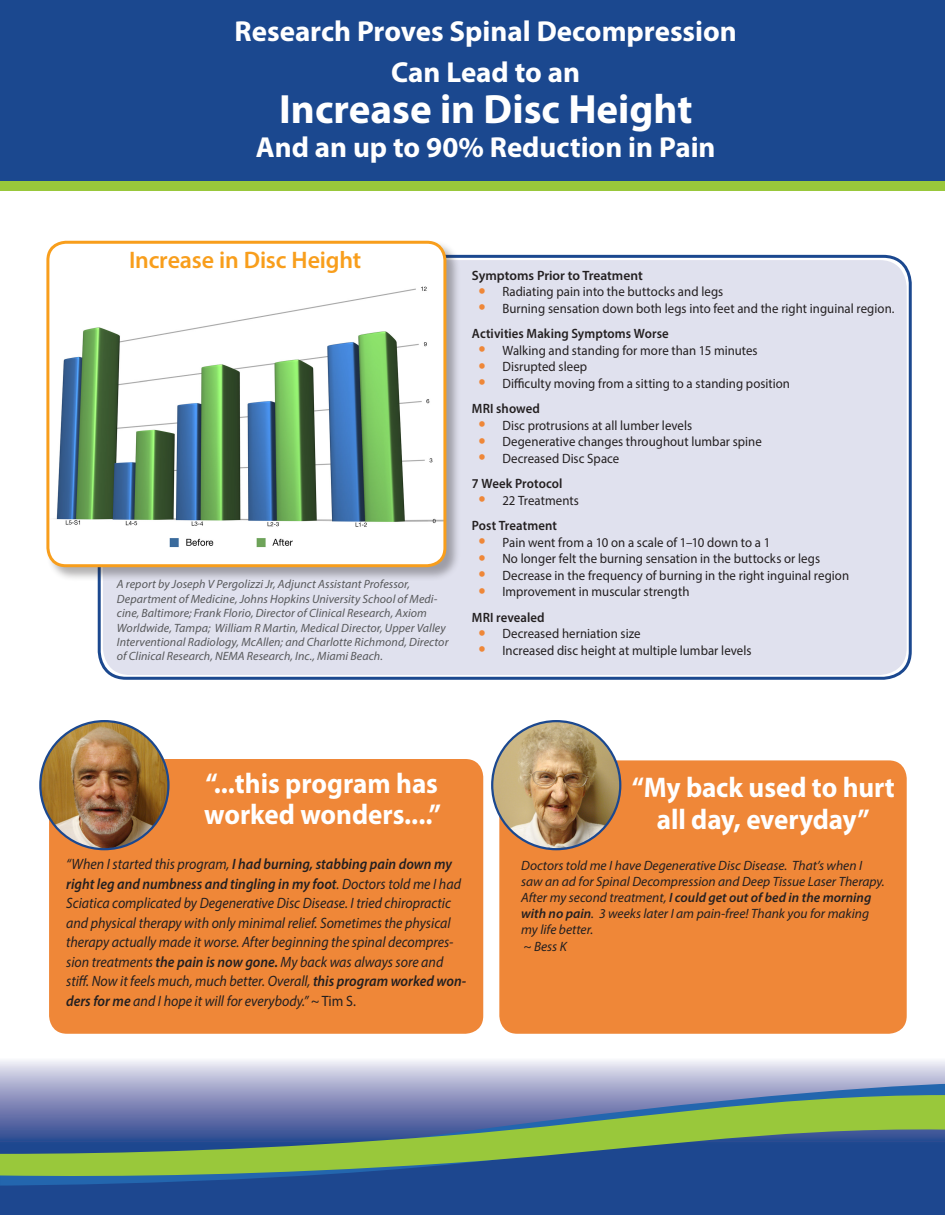
<style>
.page{position:relative;width:945px;height:1215px;background:#fff}
.page>*{position:absolute;margin:0;border:0;box-sizing:border-box;transform-origin:0 0}
.t1{font:700 41.1px "Myriad Pro";color:#fff}
.t2{font:700 28.95px "Myriad Pro";color:#fff}
.t3{font:700 28.5px/31.5px "Myriad Pro";color:#fff;text-align:center;scale:.95 1}
.Heading{font:600 24px "Myriad Pro";letter-spacing:-.005em;color:#f89e1c}
.t4{font:italic 15px/19.5px "Myriad Pro";color:#231f20;scale:.93 1}
.t5{font:13.5px "Myriad Pro";letter-spacing:.005em;color:#231f20;scale:.95 1}
.t6{font:italic 13.5px/16.2px "Myriad Pro";color:#231f20}
.t7{font:600 13.5px "Myriad Pro";letter-spacing:.005em;color:#231f20;scale:.95 1}
.t8{font:600 13.5px "Myriad Pro";letter-spacing:.005em;color:#231f20}
.t9{font:italic 12px/14.4px "Myriad Pro";letter-spacing:.005em;color:#57585a}
.s1{font-size:27px;color:#ef8738}
.s2{font-weight:600}
.s3{font-style:normal}
</style>
<div class="page">
<div style="left:0;top:119px;width:945px;height:72px;background:#99c83b"></div>
<div style="left:0;top:0;width:945px;height:181px;background:#1b488f"></div>
<svg style="left:0;top:1060px;width:945px;height:155px;background:#6d84b4"></svg>
<svg style="left:0;top:1177px;width:557px;height:9px;background:#1e5098"></svg>
<svg style="left:377px;top:1084px;width:568px;height:11px;background:#8e9bc5"></svg>
<svg style="left:0;top:1095px;width:945px;height:82px;background:#61847d"></svg>
<div style="left:499px;top:760px;width:408px;height:274px;background:#ef8738;border-radius:18px"></div>
<div style="left:49px;top:759px;width:434px;height:275px;background:#ef8738;border-radius:18px"></div>
<img style="left:492px;top:721px;width:128px;height:128px;border-radius:64px">
<div style="left:103px;top:260px;width:804px;height:415px;background:#e0e1ee;border-radius:27px"></div>
<img style="left:40px;top:721px;width:128px;height:128px;border-radius:64px">
<div style="left:45px;top:240px;width:416px;height:341px;background:#231f20;opacity:.35"></div>
<img style="left:48px;top:242px;width:397px;height:324px">
<div style="left:46px;top:241px;width:400px;height:326px;border:3px solid #f89e1c;border-radius:18px"></div>
<div style="left:129px;top:250px;width:241px;height:25px;background:#fff"></div>
<p class="t2" style="left:235px;top:12px;width:504px">Research Proves Spinal Decompression</p>
<p class="t2" style="left:391px;top:53px;width:190px">Can Lead to an</p>
<p class="t1" style="left:279px;top:82px;width:415px">Increase in Disc Height</p>
<p class="t2" style="left:256px;top:129px;width:461px">And an up to 90% Reduction in Pain</p>
<p class="Heading" style="left:129px;top:244px;width:234px">Increase in Disc Height</p>
<p class="t9" style="left:117px;top:577px;width:333px">A report by Joseph V Pergolizzi Jr, Adjunct Assistant Professor, Department of Medicine, Johns Hopkins University School of Medi&shy;cine, Baltimore; Frank Florio, Director of Clinical Research, Axiom Worldwide, Tampa; William R Martin, Medical Director, Upper Valley Interventional Radiology, McAllen; and Charlotte Richmond, Director of Clinical Research, NEMA Research, Inc., Miami Beach.</p>
<p class="t8" style="left:472px;top:267px;width:172px">Symptoms Prior to Treatment</p>
<p class="t5" style="left:479px;top:284px;width:259px"><span class="s1">•</span> Radiating pain into the buttocks and legs</p>
<p class="t5" style="left:479px;top:300px;width:439px"><span class="s1">•</span> Burning sensation down both legs into feet and the right inguinal region.</p>
<p class="t7" style="left:472px;top:325px;width:209px">Activities Making Symptoms Worse</p>
<p class="t5" style="left:479px;top:342px;width:295px"><span class="s1">•</span> Walking and standing for more than 15 minutes</p>
<p class="t5" style="left:479px;top:359px;width:116px"><span class="s1">•</span> Disrupted sleep</p>
<p class="t5" style="left:479px;top:375px;width:329px"><span class="s1">•</span> Difficulty moving from a sitting to a standing position</p>
<p class="t7" style="left:472px;top:400px;width:73px">MRI showed</p>
<p class="t5" style="left:479px;top:417px;width:226px"><span class="s1">•</span> Disc protrusions at all lumber levels</p>
<p class="t5" style="left:479px;top:434px;width:300px"><span class="s1">•</span> Degenerative changes throughout lumbar spine</p>
<p class="t5" style="left:479px;top:450px;width:150px"><span class="s1">•</span> Decreased Disc Space</p>
<p class="t7" style="left:472px;top:475px;width:97px">7 Week Protocol</p>
<p class="t5" style="left:479px;top:492px;width:107px"><span class="s1">•</span> 22 Treatments</p>
<p class="t7" style="left:472px;top:517px;width:91px">Post Treatment</p>
<p class="t5" style="left:479px;top:534px;width:309px"><span class="s1">•</span> Pain went from a 10 on a scale of 1–10 down to a 1</p>
<p class="t5" style="left:479px;top:551px;width:361px"><span class="s1">•</span> No longer felt the burning sensation in the buttocks or legs</p>
<p class="t5" style="left:479px;top:567px;width:392px"><span class="s1">•</span> Decrease in the frequency of burning in the right inguinal region</p>
<p class="t5" style="left:479px;top:584px;width:224px"><span class="s1">•</span> Improvement in muscular strength</p>
<p class="t7" style="left:472px;top:609px;width:78px">MRI revealed</p>
<p class="t5" style="left:479px;top:626px;width:172px"><span class="s1">•</span> Decreased herniation size</p>
<p class="t5" style="left:479px;top:642px;width:289px"><span class="s1">•</span> Increased disc height at multiple lumbar levels</p>
<p class="t3" style="left:204px;top:767px;width:251px;text-align:left">“...this program has worked wonders....”</p>
<p class="t3" style="left:632px;top:771px;width:278px">“My back used to hurt all day, everyday”</p>
<p class="t4" style="left:66px;top:854px;width:432px">“When I started this program, <span class="s2">I had burning, stabbing pain down my right leg and numbness and tingling in my foot</span>. Doctors told me I had Sciatica complicated by Degenerative Disc Disease. I tried chiropractic and physical therapy with only minimal relief. Sometimes the physical therapy actually made it worse. After beginning the spinal decompres&shy;sion treatments <span class="s2">the pain is now gone.</span> My back was always sore and stiff. Now it feels much, much better. Overall, <span class="s2">this program worked won&shy;ders for me</span> and I hope it will for everybody.” <span class="s3">~ Tim S.</span></p>
<p class="t6" style="left:521px;top:857px;width:365px">Doctors told me I have Degenerative Disc Disease. That’s when I saw an ad for Spinal Decompression and Deep Tissue Laser Therapy.<br>After my second treatment, <span class="s2">I could get out of bed in the morning with no pain</span>. 3 weeks later I am pain-free! Thank you for making my life better.</p>
<p class="t6" style="left:524px;top:938px;width:45px">~ Bess K</p>
</div>
